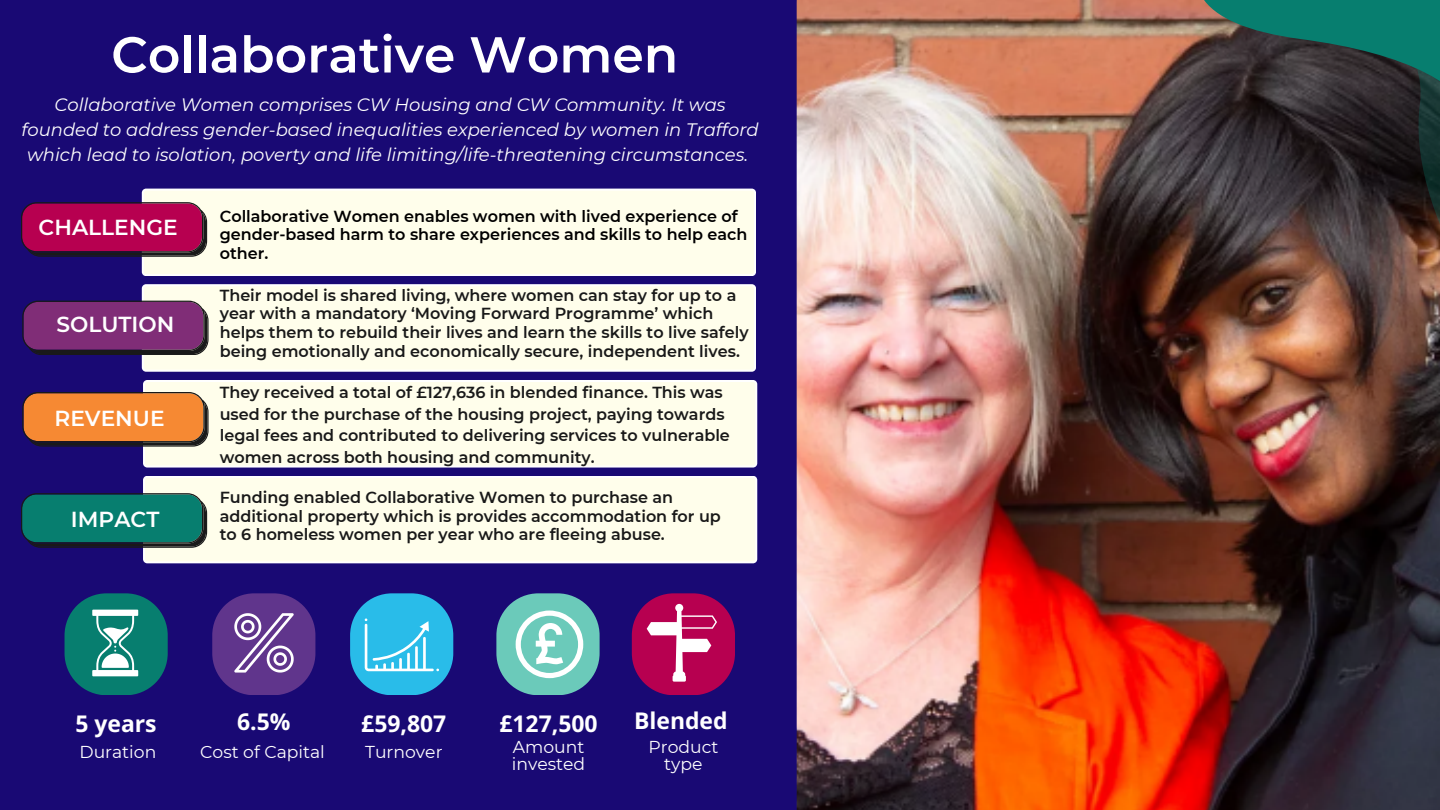
<style>
.page{position:relative;width:1440px;height:810px;background:#190974}
.page>*{position:absolute;margin:0;border:0;box-sizing:border-box;transform-origin:0 0}
.t1{font:600 50.4px "Montserrat";color:#fff}
.t2{font:700 22.9px "Open Sans";color:#fff}
.t3{font:600 21.7px "Montserrat";color:#fff}
.t4{font:italic 18px/24.8px "Montserrat";color:#fff;text-align:center}
.t5{font:17.2px/16.5px "Montserrat";color:#fff}
.t6{font:600 16px/18.8px "Montserrat";color:#191919}
.t7{font:600 16px/18.8px "Montserrat";color:#000}
</style>
<div class="page">
<img style="left:796px;top:0;width:644px;height:810px">
<div style="left:142px;top:189px;width:614px;height:87px;background:#fffeeb"></div>
<svg style="left:21px;top:202px;width:186px;height:55px;background:#9e094d"></svg>
<div style="left:142px;top:284px;width:614px;height:88px;background:#fffeeb"></div>
<svg style="left:22px;top:301px;width:187px;height:54px;background:#732e6d"></svg>
<div style="left:143px;top:380px;width:614px;height:88px;background:#fffeeb"></div>
<svg style="left:22px;top:392px;width:187px;height:55px;background:#d27936"></svg>
<div style="left:143px;top:476px;width:614px;height:87px;background:#fffeeb"></div>
<svg style="left:21px;top:493px;width:186px;height:55px;background:#0f6f66"></svg>
<svg style="left:65px;top:593px;width:103px;height:102px;background:#297d82"></svg>
<svg style="left:212px;top:593px;width:103px;height:102px;background:#654293"></svg>
<svg style="left:350px;top:593px;width:103px;height:102px;background:#36a6d9"></svg>
<svg style="left:496px;top:593px;width:104px;height:102px;background:#74b4b9"></svg>
<svg style="left:632px;top:593px;width:103px;height:102px;background:#a9226b"></svg>
<img style="left:1130px;top:0;width:310px;height:407px">
<svg style="left:1197px;top:0;width:243px;height:354px;background:#45433d"></svg>
<p class="t1" style="left:111px;top:24px;width:569px">Collaborative Women</p>
<p class="t4" style="left:21px;top:92px;width:739px">Collaborative Women comprises CW Housing and CW Community. It was founded to address gender-based inequalities experienced by women in Trafford which lead to isolation, poverty and life limiting/life-threatening circumstances.</p>
<p class="t3" style="left:39px;top:214px;width:141px">CHALLENGE</p>
<p class="t3" style="left:56px;top:311px;width:119px">SOLUTION</p>
<p class="t3" style="left:55px;top:405px;width:112px">REVENUE</p>
<p class="t3" style="left:71px;top:506px;width:90px">IMPACT</p>
<p class="t7" style="left:220px;top:206px;width:529px">Collaborative Women enables women with lived experience of gender-based harm to share experiences and skills to help each other.</p>
<p class="t6" style="left:220px;top:285px;width:530px">Their model is shared living, where women can stay for up to a year with a mandatory ‘Moving Forward Programme’ which helps them to rebuild their lives and learn the skills to live safely being emotionally and economically secure, independent lives.</p>
<p class="t6" style="left:220px;top:381px;width:512px;line-height:21.8px">They received a total of £127,636 in blended finance. This was used for the purchase of the housing project, paying towards legal fees and contributed to delivering services to vulnerable women across both housing and community.</p>
<p class="t6" style="left:220px;top:488px;width:503px">Funding enabled Collaborative Women to purchase an additional property which is provides accommodation for up to 6 homeless women per year who are fleeing abuse.</p>
<p class="t2" style="left:75px;top:708px;width:83px">5 years</p>
<p class="t2" style="left:237px;top:706px;width:55px">6.5%</p>
<p class="t2" style="left:361px;top:708px;width:87px">£59,807</p>
<p class="t2" style="left:499px;top:708px;width:100px">£127,500</p>
<p class="t2" style="left:634px;top:704px;width:95px">Blended</p>
<p class="t5" style="left:79px;top:743px;width:78px">Duration</p>
<p class="t5" style="left:200px;top:743px;width:126px">Cost of Capital</p>
<p class="t5" style="left:365px;top:743px;width:79px">Turnover</p>
<p class="t5" style="left:512px;top:739px;width:75px">Amount invested</p>
<p class="t5" style="left:648px;top:739px;width:71px;text-align:center">Product type</p>
</div>
